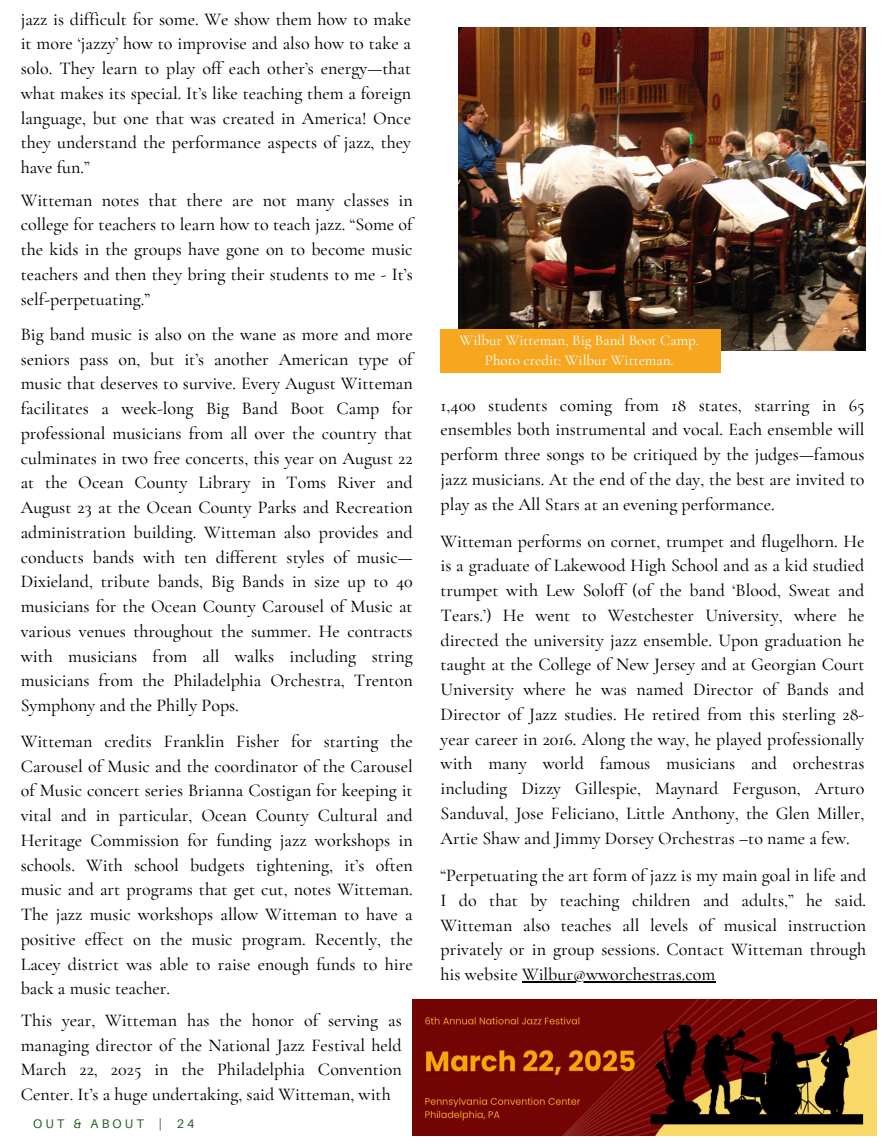
<style>
.page{position:relative;width:887px;height:1141px;background:#fff}
.page>*{position:absolute;margin:0;border:0;box-sizing:border-box;transform-origin:0 0}
.t1{font:500 18px/24.8px "Cormorant Garamond";color:#000;text-align:justify}
.t2{font:500 15px/20.2px "Cormorant Garamond";color:#fff;text-align:center}
.t3{font:12.45px "Aileron";letter-spacing:.25em;color:#215f25}
</style>
<div class="page">
<img style="left:458px;top:27px;width:407px;height:323px">
<div style="left:440px;top:329px;width:280px;height:43px;background:#f7a61f"></div>
<img style="left:413px;top:999px;width:463px;height:137px">
<hr style="left:522px;top:981px;width:193px;height:1px;background:#000">
<h2 class="t1" style="left:21px;top:7px;width:392px">jazz is difficult for some. We show them how to make it more ‘jazzy’ how to improvise and also how to take a solo. They learn to play off each other’s energy—that what makes its special. It’s like teaching them a foreign language, but one that was created in America! Once they understand the performance aspects of jazz, they have fun.”</h2>
<p class="t1" style="left:21px;top:187px;width:393px">Witteman notes that there are not many classes in college for teachers to learn how to teach jazz. “Some of the kids in the groups have gone on to become music teachers and then they bring their students to me - It’s self-perpetuating.”</p>
<h1 class="t1" style="left:21px;top:322px;width:393px">Big band music is also on the wane as more and more seniors pass on, but it’s another American type of music that deserves to survive. Every August Witteman facilitates a week-long Big Band Boot Camp for professional musicians from all over the country that culminates in two free concerts, this year on August 22 at the Ocean County Library in Toms River and August 23 at the Ocean County Parks and Recreation administration building. Witteman also provides and conducts bands with ten different styles of music— Dixieland, tribute bands, Big Bands in size up to 40 musicians for the Ocean County Carousel of Music at various venues throughout the summer. He contracts with musicians from all walks including string musicians from the Philadelphia Orchestra, Trenton Symphony and the Philly Pops.</h1>
<h1 class="t1" style="left:21px;top:729px;width:393px">Witteman credits Franklin Fisher for starting the Carousel of Music and the coordinator of the Carousel of Music concert series Brianna Costigan for keeping it vital and in particular, Ocean County Cultural and Heritage Commission for funding jazz workshops in schools. With school budgets tightening, it’s often music and art programs that get cut, notes Witteman.<br>The jazz music workshops allow Witteman to have a positive effect on the music program. Recently, the Lacey district was able to raise enough funds to hire back a music teacher.</h1>
<p class="t1" style="left:21px;top:1008px;width:382px">This year, Witteman has the honor of serving as managing director of the National Jazz Festival held March 22, 2025 in the Philadelphia Convention Center. It’s a huge undertaking, said Witteman, with</p>
<h1 class="t3" style="left:33px;top:1116px;width:113px">OUT &amp; ABOUT</h1>
<h1 class="t3" style="left:159px;top:1116px;width:37px">| 24</h1>
<h1 class="t2" style="left:459px;top:330px;width:241px">Wilbur Witteman, Big Band Boot Camp.<br>Photo credit: Wilbur Witteman.</h1>
<h1 class="t1" style="left:440px;top:392px;width:425px">1,400 students coming from 18 states, starring in 65 ensembles both instrumental and vocal. Each ensemble will perform three songs to be critiqued by the judges—famous jazz musicians. At the end of the day, the best are invited to play as the All Stars at an evening performance.</h1>
<h1 class="t1" style="left:440px;top:528px;width:425px">Witteman performs on cornet, trumpet and flugelhorn. He is a graduate of Lakewood High School and as a kid studied trumpet with Lew Soloff (of the band ‘Blood, Sweat and Tears.’) He went to Westchester University, where he directed the university jazz ensemble. Upon graduation he taught at the College of New Jersey and at Georgian Court University where he was named Director of Bands and Director of Jazz studies. He retired from this sterling 28- year career in 2016. Along the way, he played professionally with many world famous musicians and orchestras including Dizzy Gillespie, Maynard Ferguson, Arturo Sanduval, Jose Feliciano, Little Anthony, the Glen Miller, Artie Shaw and Jimmy Dorsey Orchestras –to name a few.</h1>
<p class="t1" style="left:440px;top:863px;width:427px">“Perpetuating the art form of jazz is my main goal in life and I do that by teaching children and adults,” he said.<br>Witteman also teaches all levels of musical instruction privately or in group sessions. Contact Witteman through his website Wilbur@wworchestras.com</p>
</div>
